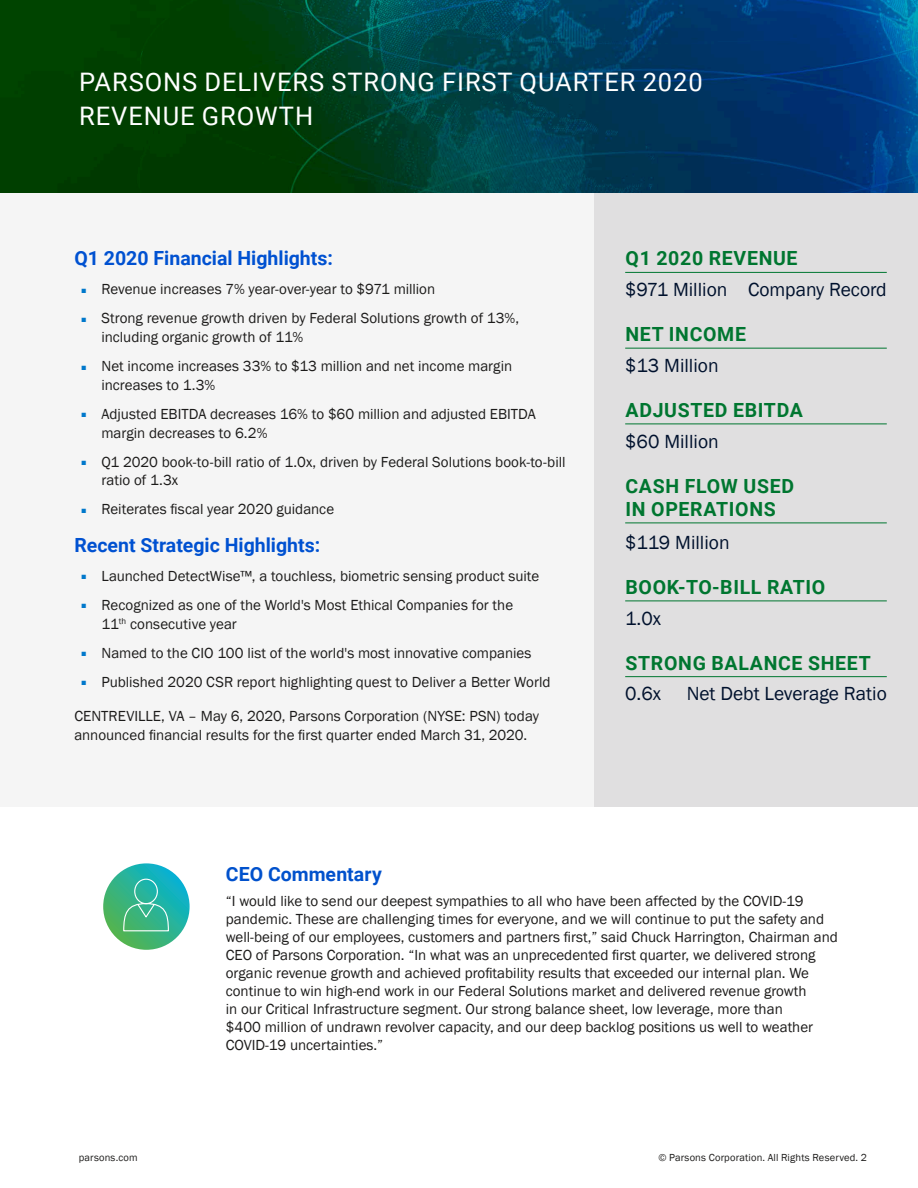
<style>
.page{position:relative;width:918px;height:1188px;background:#fff}
.page>*{position:absolute;margin:0;border:0;box-sizing:border-box;transform-origin:0 0}
.t1{font:25.5px/33.8px "Roboto";letter-spacing:.035em;color:#fff}
.body_header{font:700 19.5px/23.2px "Roboto";letter-spacing:.035em;color:#007630}
.body_header-2{font:19.5px "Franklin Gothic";color:#00112d}
.body_header-3{font:700 19.5px "Roboto";color:#0051d1}
.Heading_-_Roboto_Bol{font:700 19.5px "Roboto";color:#0051cc}
.Body_-_FG_Book_9_12{font:15px/18px "Franklin Gothic";color:#1c1b1a}
.body_bullets{font:15px/18.8px "Franklin Gothic";color:#1c1b1a}
.t2{font:10.5px "Franklin Gothic";letter-spacing:.02em;color:#1c1b1a}
.s1{font-size:9px;color:#0078cb}
</style>
<div class="page">
<img style="left:0;top:0;width:918px;height:193px">
<svg style="left:103px;top:863px;width:87px;height:87px;background:#34b592"></svg>
<svg style="left:123px;top:878px;width:46px;height:54px;background:#41ba9c"></svg>
<div style="left:0;top:193px;width:918px;height:614px;background:#f5f5f5"></div>
<div style="left:594px;top:193px;width:324px;height:614px;background:#e0dfe0"></div>
<hr style="left:625px;top:272px;width:262px;height:1px;background:#007630">
<hr style="left:625px;top:348px;width:262px;height:1px;background:#007630">
<hr style="left:625px;top:424px;width:262px;height:1px;background:#007630">
<hr style="left:625px;top:523px;width:262px;height:1px;background:#007630">
<hr style="left:625px;top:601px;width:262px;height:1px;background:#007630">
<hr style="left:625px;top:676px;width:262px;height:1px;background:#007630">
<p class="t1" style="left:79px;top:64px;width:625px">PARSONS DELIVERS STRONG FIRST QUARTER 2020<br>REVENUE GROWTH</p>
<p class="body_header-3" style="left:74px;top:245px;width:260px">Q1 2020 Financial Highlights:</p>
<p class="Body_-_FG_Book_9_12" style="left:81px;top:281px;width:356px"><span class="s1">■</span> Revenue increases 7% year-over-year to $971 million</p>
<p class="Body_-_FG_Book_9_12" style="left:101px;top:309px;width:419px;line-height:18.8px;text-indent:-20px"><span class="s1">■</span> Strong revenue growth driven by Federal Solutions growth of 13%, including organic growth of 11%</p>
<p class="Body_-_FG_Book_9_12" style="left:101px;top:357px;width:412px;line-height:18.8px;text-indent:-20px"><span class="s1">■</span> Net income increases 33% to $13 million and net income margin increases to 1.3%</p>
<p class="Body_-_FG_Book_9_12" style="left:101px;top:405px;width:436px;line-height:18.8px;text-indent:-20px"><span class="s1">■</span> Adjusted EBITDA decreases 16% to $60 million and adjusted EBITDA margin decreases to 6.2%</p>
<p class="Body_-_FG_Book_9_12" style="left:101px;top:453px;width:466px;line-height:18.8px;text-indent:-20px"><span class="s1">■</span> Q1 2020 book-to-bill ratio of 1.0x, driven by Federal Solutions book-to-bill ratio of 1.3x</p>
<p class="Body_-_FG_Book_9_12" style="left:81px;top:501px;width:255px"><span class="s1">■</span> Reiterates fiscal year 2020 guidance</p>
<p class="body_header-3" style="left:74px;top:531px;width:247px">Recent Strategic Highlights:</p>
<p class="Body_-_FG_Book_9_12" style="left:81px;top:567px;width:460px"><span class="s1">■</span> Launched DetectWise™, a touchless, biometric sensing product suite</p>
<p class="Body_-_FG_Book_9_12" style="left:101px;top:596px;width:413px;line-height:18.8px;text-indent:-20px"><span class="s1">■</span> Recognized as one of the World's Most Ethical Companies for the<br>11<sup>th</sup> consecutive year</p>
<p class="Body_-_FG_Book_9_12" style="left:81px;top:644px;width:452px"><span class="s1">■</span> Named to the CIO 100 list of the world's most innovative companies</p>
<p class="Body_-_FG_Book_9_12" style="left:81px;top:673px;width:471px"><span class="s1">■</span> Published 2020 CSR report highlighting quest to Deliver a Better World</p>
<p class="body_bullets" style="left:74px;top:707px;width:466px">CENTREVILLE, VA – May 6, 2020, Parsons Corporation (NYSE: PSN) today announced financial results for the first quarter ended March 31, 2020.</p>
<p class="body_header" style="left:626px;top:246px;width:174px">Q1 2020 REVENUE</p>
<p class="body_header-2" style="left:625px;top:277px;width:263px">$971 Million Company Record</p>
<p class="body_header" style="left:626px;top:322px;width:122px">NET INCOME</p>
<p class="body_header-2" style="left:625px;top:353px;width:95px">$13 Million</p>
<p class="body_header" style="left:626px;top:397px;width:179px">ADJUSTED EBITDA</p>
<p class="body_header-2" style="left:625px;top:429px;width:95px">$60 Million</p>
<p class="body_header" style="left:626px;top:473px;width:170px">CASH FLOW USED<br>IN OPERATIONS</p>
<p class="body_header-2" style="left:625px;top:530px;width:106px">$119 Million</p>
<p class="body_header" style="left:626px;top:574px;width:201px">BOOK-TO-BILL RATIO</p>
<p class="body_header-2" style="left:625px;top:606px;width:37px">1.0x</p>
<p class="body_header" style="left:626px;top:650px;width:247px">STRONG BALANCE SHEET</p>
<p class="body_header-2" style="left:625px;top:682px;width:37px">0.6x</p>
<p class="body_header-2" style="left:687px;top:682px;width:202px">Net Debt Leverage Ratio</p>
<p class="Heading_-_Roboto_Bol" style="left:226px;top:860px;width:158px">CEO Commentary</p>
<p class="Body_-_FG_Book_9_12" style="left:226px;top:892px;width:614px">“I would like to send our deepest sympathies to all who have been affected by the COVID-19 pandemic. These are challenging times for everyone, and we will continue to put the safety and well-being of our employees, customers and partners first,” said Chuck Harrington, Chairman and CEO of Parsons Corporation. “In what was an unprecedented first quarter, we delivered strong organic revenue growth and achieved profitability results that exceeded our internal plan. We continue to win high-end work in our Federal Solutions market and delivered revenue growth<br>in our Critical Infrastructure segment. Our strong balance sheet, low leverage, more than<br>$400 million of undrawn revolver capacity, and our deep backlog positions us well to weather COVID-19 uncertainties.”</p>
<p class="t2" style="left:79px;top:1151px;width:60px">parsons.com</p>
<p class="t2" style="left:658px;top:1151px;width:210px">© Parsons Corporation. All Rights Reserved. 2</p>
</div>
